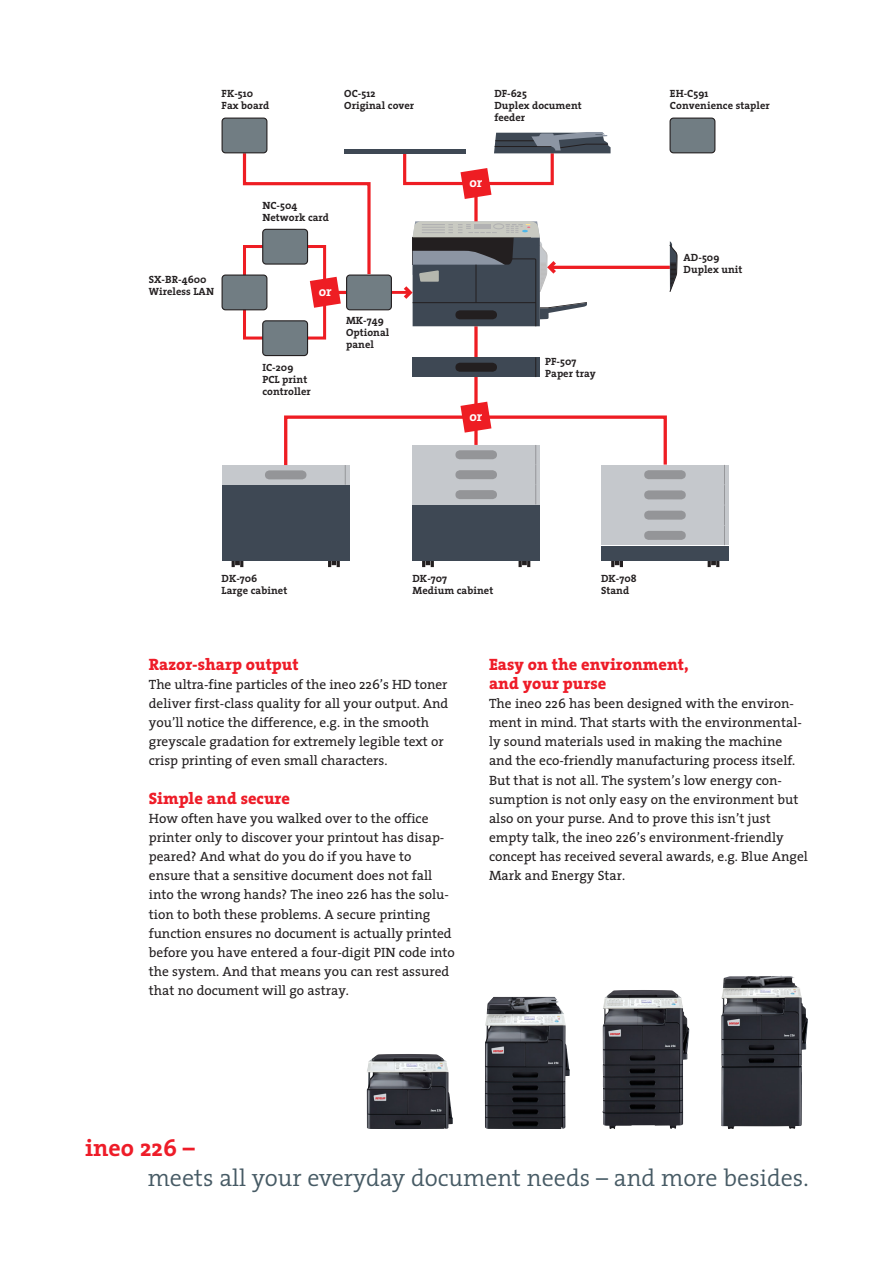
<style>
.page{position:relative;width:893px;height:1263px;background:#fff}
.page>*{position:absolute;margin:0;border:0;box-sizing:border-box;transform-origin:0 0}
.t1{font:300 24px "The Serif";color:#465a64}
.t2{font:700 24px "The Serif";color:#ee1c28}
.t3{font:800 16.5px/19.2px "The Serif";color:#ee1c28}
.t4{font:13.5px/19.2px "The Serif";color:#231f20}
.t5{font:700 13.5px "The Serif";color:#fff}
.t6{font:700 10.5px/12px "The Serif";letter-spacing:.005em;color:#231f20}
</style>
<div class="page">
<div style="left:243px;top:245px;width:83px;height:95px;border:3px solid #ee1d23"></div>
<svg style="left:474px;top:327px;width:4px;height:75px"></svg>
<svg style="left:611px;top:560px;width:12px;height:7px"></svg>
<svg style="left:708px;top:560px;width:11px;height:7px"></svg>
<div style="left:601px;top:546px;width:128px;height:14px;background:#3e4854"></div>
<div style="left:601px;top:465px;width:128px;height:19px;background:#c5c8cc"></div>
<div style="left:601px;top:485px;width:128px;height:20px;background:#c5c8cc"></div>
<div style="left:601px;top:505px;width:128px;height:20px;background:#c5c8cc"></div>
<svg style="left:644px;top:511px;width:42px;height:9px"></svg>
<div style="left:601px;top:525px;width:128px;height:20px;background:#c5c8cc"></div>
<svg style="left:644px;top:531px;width:42px;height:9px"></svg>
<svg style="left:724px;top:465px;width:1px;height:80px"></svg>
<hr style="left:551px;top:266px;width:119px;height:3px;background:#ee1d23">
<div style="left:413px;top:357px;width:127px;height:20px;background:#3e4854"></div>
<svg style="left:455px;top:363px;width:42px;height:9px"></svg>
<svg style="left:535px;top:357px;width:1px;height:20px"></svg>
<svg style="left:422px;top:560px;width:12px;height:7px"></svg>
<svg style="left:519px;top:560px;width:11px;height:7px"></svg>
<div style="left:413px;top:505px;width:127px;height:55px;background:#3e4854"></div>
<svg style="left:232px;top:560px;width:11px;height:7px"></svg>
<svg style="left:328px;top:560px;width:12px;height:7px"></svg>
<div style="left:222px;top:485px;width:127px;height:75px;background:#3e4854"></div>
<div style="left:222px;top:465px;width:127px;height:20px;background:#c5c8cc"></div>
<div style="left:263px;top:321px;width:45px;height:35px;background:#717d83;border-radius:3px"></div>
<div style="left:262px;top:320px;width:46px;height:36px;border:1px solid #231f20;border-radius:3px"></div>
<div style="left:347px;top:275px;width:44px;height:35px;background:#717d83;border-radius:3px"></div>
<div style="left:346px;top:274px;width:46px;height:36px;border:1px solid #231f20;border-radius:3px"></div>
<div style="left:222px;top:275px;width:45px;height:35px;background:#717d83;border-radius:3px"></div>
<div style="left:222px;top:274px;width:45px;height:36px;border:1px solid #231f20;border-radius:3px"></div>
<div style="left:670px;top:118px;width:45px;height:35px;background:#717d83;border-radius:3px"></div>
<div style="left:669px;top:118px;width:46px;height:35px;border:1px solid #231f20;border-radius:3px"></div>
<div style="left:403px;top:151px;width:151px;height:34px;border:3px solid #ee1d23"></div>
<svg style="left:474px;top:199px;width:4px;height:22px"></svg>
<hr style="left:392px;top:291px;width:17px;height:3px;background:#ee1d23">
<svg style="left:241px;top:150px;width:131px;height:158px"></svg>
<svg style="left:460px;top:168px;width:31px;height:31px"></svg>
<svg style="left:265px;top:402px;width:421px;height:102px"></svg>
<hr style="left:344px;top:149px;width:122px;height:4px;background:#3e4854">
<svg style="left:494px;top:132px;width:117px;height:21px;background:#5a636e"></svg>
<div style="left:222px;top:118px;width:45px;height:35px;background:#717d83;border-radius:3px"></div>
<div style="left:222px;top:118px;width:45px;height:35px;border:1px solid #231f20;border-radius:3px"></div>
<svg style="left:404px;top:221px;width:183px;height:106px"></svg>
<svg style="left:669px;top:241px;width:8px;height:51px"></svg>
<img style="left:485px;top:997px;width:85px;height:132px">
<img style="left:367px;top:1054px;width:86px;height:75px">
<img style="left:721px;top:976px;width:87px;height:153px">
<img style="left:602px;top:990px;width:87px;height:139px">
<p class="t6" style="left:222px;top:88px;width:33px">FK-510</p>
<p class="t6" style="left:222px;top:100px;width:49px">Fax board</p>
<p class="t6" style="left:344px;top:88px;width:33px">OC-512</p>
<p class="t6" style="left:344px;top:100px;width:72px">Original cover</p>
<p class="t6" style="left:149px;top:273px;width:59px">SX-BR-4600</p>
<p class="t6" style="left:149px;top:285px;width:67px">Wireless LAN</p>
<p class="t6" style="left:262px;top:199px;width:36px">NC-504</p>
<p class="t6" style="left:262px;top:211px;width:68px">Network card</p>
<p class="t5" style="left:319px;top:282px;width:15px">or</p>
<p class="t6" style="left:262px;top:361px;width:33px">IC-209</p>
<p class="t6" style="left:262px;top:373px;width:46px">PCL print</p>
<p class="t6" style="left:262px;top:385px;width:50px">controller</p>
<p class="t6" style="left:346px;top:314px;width:39px">MK-749</p>
<p class="t6" style="left:346px;top:326px;width:45px">Optional</p>
<p class="t6" style="left:346px;top:338px;width:29px">panel</p>
<p class="t6" style="left:494px;top:88px;width:34px">DF-625</p>
<p class="t6" style="left:494px;top:100px;width:89px">Duplex document feeder</p>
<p class="t5" style="left:469px;top:174px;width:15px">or</p>
<p class="t5" style="left:469px;top:407px;width:15px">or</p>
<p class="t6" style="left:545px;top:356px;width:33px">PF-507</p>
<p class="t6" style="left:545px;top:368px;width:52px">Paper tray</p>
<p class="t6" style="left:670px;top:88px;width:40px">EH-C591</p>
<p class="t6" style="left:670px;top:100px;width:101px">Convenience stapler</p>
<p class="t6" style="left:684px;top:251px;width:37px">AD-509</p>
<p class="t6" style="left:684px;top:263px;width:60px">Duplex unit</p>
<p class="t6" style="left:222px;top:572px;width:37px">DK-706</p>
<p class="t6" style="left:222px;top:584px;width:67px">Large cabinet</p>
<p class="t6" style="left:412px;top:572px;width:36px">DK-707</p>
<p class="t6" style="left:412px;top:584px;width:82px">Medium cabinet</p>
<p class="t6" style="left:601px;top:572px;width:37px">DK-708</p>
<p class="t6" style="left:601px;top:584px;width:30px">Stand</p>
<p class="t3" style="left:149px;top:655px;width:151px">Razor-sharp output</p>
<p class="t4" style="left:149px;top:675px;width:301px">The ultra-fine particles of the ineo 226’s HD toner deliver first-class quality for all your output. And you’ll notice the difference, e.g. in the smooth greyscale gradation for extremely legible text or crisp printing of even small characters.</p>
<p class="t3" style="left:149px;top:789px;width:143px">Simple and secure</p>
<p class="t4" style="left:149px;top:809px;width:308px">How often have you walked over to the office printer only to discover your printout has disap&shy;peared? And what do you do if you have to ensure that a sensitive document does not fall into the wrong hands? The ineo 226 has the solu&shy;tion to both these problems. A secure printing function ensures no document is actually printed before you have entered a four-digit PIN code into the system. And that means you can rest assured that no document will go astray.</p>
<p class="t3" style="left:489px;top:655px;width:201px">Easy on the environment, and your purse</p>
<p class="t4" style="left:489px;top:694px;width:320px">The ineo 226 has been designed with the environ&shy;ment in mind. That starts with the environmental&shy;ly sound materials used in making the machine and the eco-friendly manufacturing process itself.<br>But that is not all. The system’s low energy con&shy;sumption is not only easy on the environment but also on your purse. And to prove this isn’t just empty talk, the ineo 226’s environment-friendly concept has received several awards, e.g. Blue Angel Mark and Energy Star.</p>
<p class="t2" style="left:85px;top:1133px;width:111px">ineo 226 –</p>
<p class="t1" style="left:148px;top:1163px;width:662px">meets all your everyday document needs – and more besides.</p>
</div>
